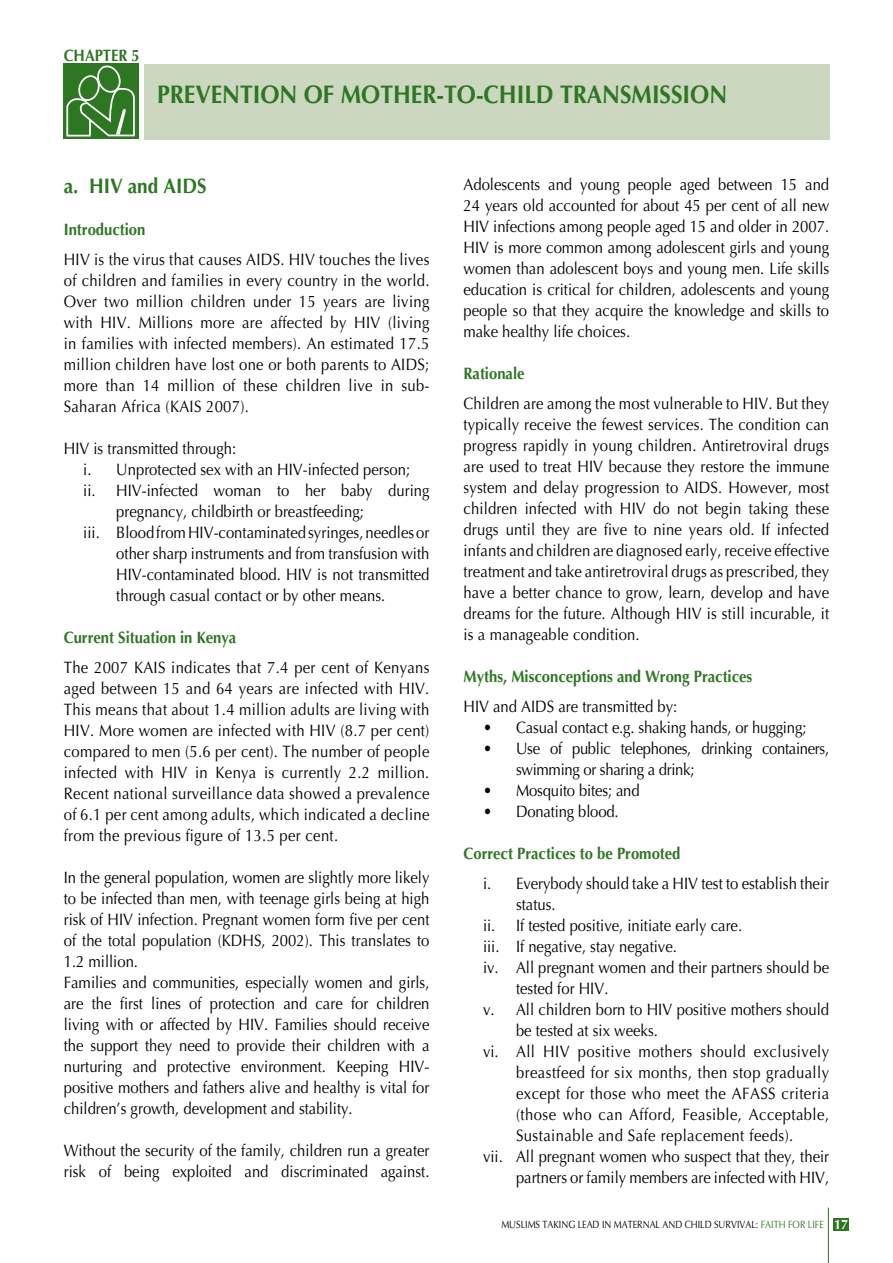
<style>
.page{position:relative;width:893px;height:1263px;background:#fff}
.page>*{position:absolute;margin:0;border:0;box-sizing:border-box;transform-origin:0 0}
.t1{font:700 25.5px "Optima";color:#2d7622;scale:.9 1}
.t2{font:700 21px "Optima";color:#2d7622;scale:.9 1}
.t3{font:16.5px/21px "Optima";color:#000;text-align:justify;scale:.9 1}
.t4{font:16.5px "Optima";letter-spacing:.03em;color:#000;scale:.9 1}
.t5{font:16.5px/30px "Optima";letter-spacing:.02em;color:#000;scale:.9 1}
.t6{font:16.5px/21px "Optima";letter-spacing:-.02em;color:#000;scale:.9 1}
.t7{font:700 16.5px/30px "Optima";color:#2d7622;scale:.9 1}
.t8{font:700 16.5px "Optima";color:#2d7622;scale:.89 1}
.t9{font:10.5px "Optima";color:#000;scale:.85 1}
.s1{font-weight:700;color:#2d7622}
.s2{font-weight:400;color:#000}
.s3{color:#2d7622}
.s4{font-weight:700;font-size:13.5px;color:#fff}
</style>
<div class="page">
<hr style="left:828px;top:1208px;width:1px;height:55px;background:#2d7622">
<div style="left:833px;top:1219px;width:16px;height:12px;background:#2d7622"></div>
<div style="left:144px;top:64px;width:685px;height:75px;background:#cbd8bf"></div>
<div style="left:64px;top:64px;width:75px;height:75px;background:#2d7622"></div>
<svg style="left:66px;top:65px;width:69px;height:72px"></svg>
<p class="t8" style="left:64px;top:46px;width:85px">CHAPTER 5</p>
<p class="t1" style="left:157px;top:80px;width:635px">PREVENTION OF MOTHER-TO-CHILD TRANSMISSION</p>
<p class="t2" style="left:64px;top:174px;width:160px">a. HIV and AIDS</p>
<p class="t5" style="left:64px;top:215px;width:408px"><span class="s1">Introduction<br></span>HIV is the virus that causes AIDS. HIV touches the lives</p>
<p class="t3" style="left:64px;top:270px;width:408px">of children and families in every country in the world.<br>Over two million children under 15 years are living with HIV. Millions more are affected by HIV (living in families with infected members). An estimated 17.5 million children have lost one or both parents to AIDS; more than 14 million of these children live in sub-Saharan Africa (KAIS 2007).</p>
<p class="t3" style="left:64px;top:438px;width:193px">HIV is transmitted through:</p>
<p class="t3" style="left:83px;top:459px;width:365px">i. Unprotected sex with an HIV-infected person;</p>
<p class="t3" style="left:83px;top:480px;width:386px">ii. HIV-infected woman to her baby during</p>
<p class="t3" style="left:116px;top:501px;width:277px">pregnancy, childbirth or breastfeeding;</p>
<p class="t3" style="left:83px;top:522px;width:386px">iii. Blood from HIV-contaminated syringes, needles or</p>
<p class="t3" style="left:116px;top:543px;width:349px">other sharp instruments and from transfusion with</p>
<p class="t3" style="left:116px;top:564px;width:349px">HIV-contaminated blood. HIV is not transmitted</p>
<p class="t3" style="left:116px;top:585px;width:300px">through casual contact or by other means.</p>
<p class="t5" style="left:64px;top:623px;width:408px"><span class="s1">Current Situation in Kenya<br></span>The 2007 KAIS indicates that 7.4 per cent of Kenyans</p>
<p class="t3" style="left:64px;top:678px;width:408px">aged between 15 and 64 years are infected with HIV.<br>This means that about 1.4 million adults are living with HIV. More women are infected with HIV (8.7 per cent) compared to men (5.6 per cent). The number of people infected with HIV in Kenya is currently 2.2 million.<br>Recent national surveillance data showed a prevalence of 6.1 per cent among adults, which indicated a decline from the previous figure of 13.5 per cent.</p>
<p class="t3" style="left:64px;top:867px;width:408px;text-align:left">In the general population, women are slightly more likely to be infected than men, with teenage girls being at high risk of HIV infection. Pregnant women form five per cent of the total population (KDHS, 2002). This translates to 1.2 million.<br>Families and communities, especially women and girls, are the first lines of protection and care for children living with or affected by HIV. Families should receive the support they need to provide their children with a nurturing and protective environment. Keeping HIV&shy;positive mothers and fathers alive and healthy is vital for children’s growth, development and stability.</p>
<p class="t3" style="left:64px;top:1140px;width:408px">Without the security of the family, children run a greater risk of being exploited and discriminated against.</p>
<p class="t3" style="left:463px;top:174px;width:408px">Adolescents and young people aged between 15 and 24 years old accounted for about 45 per cent of all new HIV infections among people aged 15 and older in 2007.<br>HIV is more common among adolescent girls and young women than adolescent boys and young men. Life skills education is critical for children, adolescents and young people so that they acquire the knowledge and skills to make healthy life choices.</p>
<p class="t3" style="left:463px;top:358px;width:408px;line-height:30px"><span class="s1">Rationale<br></span>Children are among the most vulnerable to HIV. But they</p>
<p class="t3" style="left:463px;top:414px;width:408px">typically receive the fewest services. The condition can progress rapidly in young children. Antiretroviral drugs are used to treat HIV because they restore the immune system and delay progression to AIDS. However, most children infected with HIV do not begin taking these drugs until they are five to nine years old. If infected infants and children are diagnosed early, receive effective treatment and take antiretroviral drugs as prescribed, they have a better chance to grow, learn, develop and have dreams for the future. Although HIV is still incurable, it is a manageable condition.</p>
<p class="t7" style="left:463px;top:661px;width:322px">Myths, Misconceptions and Wrong Practices<br><span class="s2">HIV and AIDS are transmitted by:</span></p>
<p class="t3" style="left:483px;top:717px;width:361px">• Casual contact e.g. shaking hands, or hugging;</p>
<p class="t6" style="left:516px;top:738px;width:349px;text-indent:-33px">• Use of public telephones, drinking containers, swimming or sharing a drink;</p>
<p class="t3" style="left:483px;top:780px;width:176px">• Mosquito bites; and</p>
<p class="t3" style="left:483px;top:801px;width:152px">• Donating blood.</p>
<p class="t3" style="left:483px;top:838px;width:386px;line-height:30px;text-indent:-20px"><span class="s1">Correct Practices to be Promoted<br></span>i. Everybody should take a HIV test to establish their</p>
<p class="t3" style="left:516px;top:894px;width:46px">status.</p>
<p class="t3" style="left:483px;top:915px;width:289px">ii. If tested positive, initiate early care.</p>
<p class="t3" style="left:483px;top:936px;width:217px">iii. If negative, stay negative.</p>
<p class="t3" style="left:483px;top:957px;width:386px">iv. All pregnant women and their partners should be</p>
<p class="t3" style="left:516px;top:978px;width:104px">tested for HIV.</p>
<p class="t3" style="left:483px;top:999px;width:386px">v. All children born to HIV positive mothers should</p>
<p class="t3" style="left:516px;top:1020px;width:159px">be tested at six weeks.</p>
<p class="t4" style="left:483px;top:1041px;width:386px">vi. All HIV positive mothers should exclusively</p>
<p class="t4" style="left:516px;top:1062px;width:349px">breastfeed for six months, then stop gradually</p>
<p class="t4" style="left:516px;top:1083px;width:350px">except for those who meet the AFASS criteria</p>
<p class="t4" style="left:516px;top:1104px;width:349px">(those who can Afford, Feasible, Acceptable,</p>
<p class="t4" style="left:516px;top:1125px;width:310px">Sustainable and Safe replacement feeds).</p>
<p class="t3" style="left:483px;top:1146px;width:386px">vii. All pregnant women who suspect that they, their</p>
<p class="t3" style="left:516px;top:1167px;width:349px">partners or family members are infected with HIV,</p>
<p class="t9" style="left:501px;top:1219px;width:401px">MUSLIMS TAKING LEAD IN MATERNAL AND CHILD SURVIVAL: <span class="s3">FAITH FOR LIFE</span> <span class="s4">17</span></p>
</div>
